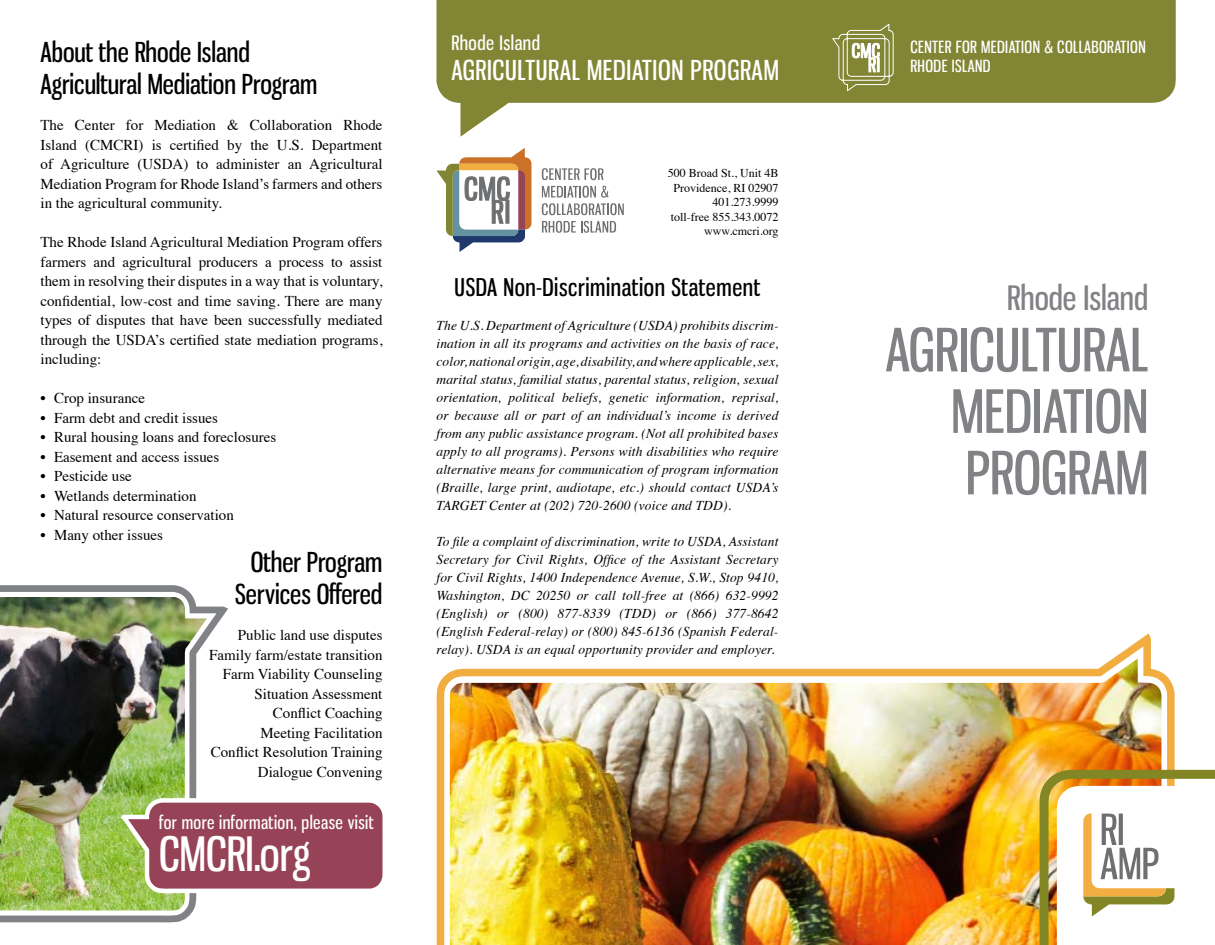
<style>
.page{position:relative;width:1215px;height:945px;background:#fff}
.page>*{position:absolute;margin:0;border:0;box-sizing:border-box;transform-origin:0 0}
.t1{font:58.5px/61.5px "Gnuolane Rg";color:#808285;text-align:justify}
.t2{font:46.5px "Gnuolane Rg";color:#fff}
.t3{font:33px "Gnuolane Rg";color:#808285}
.t4{font:27px/32.4px "Gnuolane Rg";color:#000}
.t5{font:27px "Gnuolane Rg";letter-spacing:.025em;color:#fff}
.t6{font:24px "Gnuolane Rg";letter-spacing:.025em;color:#000}
.t7{font:19.5px "Gnuolane Rg";letter-spacing:.025em;color:#fff}
.t8{font:18px "Gnuolane Rg";letter-spacing:.025em;color:#fff}
.t9{font:16.5px/19.5px "Gnuolane Rg";letter-spacing:.025em;color:#fff}
.t10{font:15px/19.5px "Times";color:#000;text-align:justify}
.t11{font:italic 13.5px/18px "Times";letter-spacing:.01em;color:#000;text-align:justify}
.t12{font:12px/14.4px "Times";color:#000;text-align:right}
</style>
<div class="page">
<svg style="left:436px;top:0;width:740px;height:137px;fill:#828634"></svg>
<img style="left:436px;top:633px;width:739px;height:312px">
<svg style="left:832px;top:24px;width:62px;height:68px;background:#9ea162"></svg>
<img style="left:0;top:585px;width:228px;height:338px">
<svg style="left:119px;top:796px;width:264px;height:100px;background:#a4686c"></svg>
<svg style="left:436px;top:148px;width:96px;height:104px"></svg>
<hr style="left:506px;top:200px;width:3px;height:24px;background:#6d6f71">
<svg style="left:542px;top:168px;width:62px;height:12px"></svg>
<svg style="left:542px;top:186px;width:82px;height:29px"></svg>
<svg style="left:542px;top:221px;width:74px;height:12px"></svg>
<svg style="left:1033px;top:730px;width:182px;height:215px"></svg>
<h3 class="t4" style="left:40px;top:36px;width:279px">About the Rhode Island<br>Agricultural Mediation Program</h3>
<p class="t10" style="left:40px;top:114px;width:344px">The Center for Mediation &amp; Collaboration Rhode Island (CMCRI) is certified by the U.S. Department of Agriculture (USDA) to administer an Agricultural Mediation Program for Rhode Island’s farmers and others in the agricultural community.</p>
<p class="t10" style="left:40px;top:231px;width:344px">The Rhode Island Agricultural Mediation Program offers farmers and agricultural producers a process to assist them in resolving their disputes in a way that is voluntary, confidential, low-cost and time saving. There are many types of disputes that have been successfully mediated through the USDA’s certified state mediation programs, including:</p>
<p class="t10" style="left:40px;top:387px;width:106px">• Crop insurance</p>
<p class="t10" style="left:40px;top:407px;width:179px">• Farm debt and credit issues</p>
<p class="t10" style="left:40px;top:426px;width:237px">• Rural housing loans and foreclosures</p>
<p class="t10" style="left:40px;top:446px;width:180px">• Easement and access issues</p>
<p class="t10" style="left:40px;top:465px;width:93px">• Pesticide use</p>
<p class="t10" style="left:40px;top:485px;width:158px">• Wetlands determination</p>
<p class="t10" style="left:40px;top:504px;width:195px">• Natural resource conservation</p>
<p class="t10" style="left:40px;top:524px;width:124px">• Many other issues</p>
<h3 class="t4" style="left:235px;top:546px;width:149px;text-align:center">Other Program<br>Services Offered</h3>
<p class="t10" style="left:209px;top:624px;width:175px;text-align:right">Public land use disputes<br>Family farm/estate transition<br>Farm Viability Counseling<br>Situation Assessment<br>Conflict Coaching<br>Meeting Facilitation<br>Conflict Resolution Training<br>Dialogue Convening</p>
<h3 class="t8" style="left:159px;top:812px;width:216px">for more information, please visit</h3>
<h2 class="t2" style="left:159px;top:826px;width:153px">CMCRI.org</h2>
<h3 class="t7" style="left:451px;top:31px;width:90px">Rhode Island</h3>
<h3 class="t5" style="left:451px;top:54px;width:329px">AGRICULTURAL MEDIATION PROGRAM</h3>
<p class="t12" style="left:668px;top:165px;width:112px">500 Broad St., Unit 4B<br>Providence, RI 02907<br>401.273.9999<br>toll-free 855.343.0072 www.cmcri.org</p>
<h3 class="t6" style="left:455px;top:273px;width:307px">USDA Non-Discrimination Statement</h3>
<p class="t11" style="left:436px;top:316px;width:344px">The U.S. Department of Agriculture (USDA) prohibits discrim&shy;ination in all its programs and activities on the basis of race, color, national origin, age, disability, and where applicable, sex, marital status, familial status, parental status, religion, sexual orientation, political beliefs, genetic information, reprisal, or because all or part of an individual’s income is derived from any public assistance program. (Not all prohibited bases apply to all programs). Persons with disabilities who require alternative means for communication of program information (Braille, large print, audiotape, etc.) should contact USDA’s TARGET Center at (202) 720-2600 (voice and TDD).</p>
<p class="t11" style="left:436px;top:532px;width:344px">To file a complaint of discrimination, write to USDA, Assistant Secretary for Civil Rights, Office of the Assistant Secretary for Civil Rights, 1400 Independence Avenue, S.W., Stop 9410, Washington, DC 20250 or call toll-free at (866) 632-9992 (English) or (800) 877-8339 (TDD) or (866) 377-8642 (English Federal-relay) or (800) 845-6136 (Spanish Federal&shy;relay). USDA is an equal opportunity provider and employer.</p>
<p class="t9" style="left:910px;top:37px;width:237px">CENTER FOR MEDIATION &amp; COLLABORATION<br>RHODE ISLAND</p>
<h3 class="t3" style="left:1007px;top:278px;width:143px">Rhode Island</h3>
<h1 class="t1" style="left:951px;top:319px;width:198px;text-indent:-66px">AGRICULTURAL MEDIATION PROGRAM</h1>
</div>
